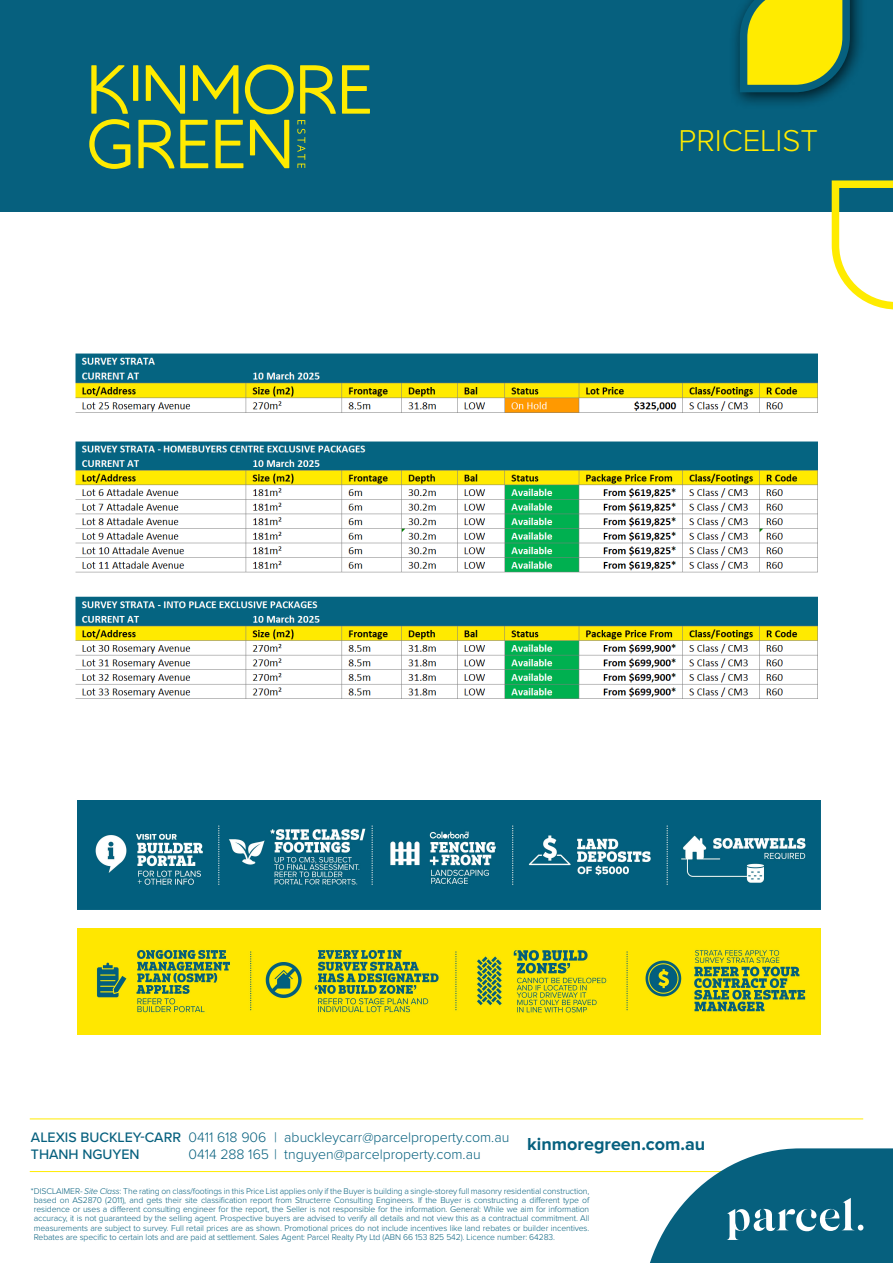
<style>
.page{position:relative;width:893px;height:1263px;background:#fff}
.page>*{position:absolute;margin:0;border:0;box-sizing:border-box;transform-origin:0 0}
.t1{font:300 31.2px "Proxima Nova";color:#ffeb00}
.t2{font:700 18px "Proxima Nova";color:#06607e}
.t3{font:300 14.25px/17.2px "Proxima Nova";color:#06607e}
.t4{font:300 8.7px/9.3px "Proxima Nova";letter-spacing:-.01em;color:#06607e;text-align:justify}
.s1{font-weight:500}
.s2{font-style:italic}
</style>
<div class="page">
<hr style="left:30px;top:1171px;width:774px;height:1px;background:#ffeb00">
<hr style="left:30px;top:1119px;width:833px;height:1px;background:#ffeb00">
<div style="left:0;top:0;width:893px;height:211px;background:#06607e"></div>
<div style="left:729px;top:0;width:138px;height:109px;background:#000;opacity:.75"></div>
<svg style="left:736px;top:0;width:118px;height:96px"></svg>
<svg style="left:138px;top:120px;width:36px;height:48px"></svg>
<svg style="left:180px;top:120px;width:28px;height:48px"></svg>
<svg style="left:215px;top:120px;width:28px;height:48px"></svg>
<svg style="left:250px;top:120px;width:39px;height:48px"></svg>
<div style="left:133px;top:65px;width:5px;height:36px;background:#ffeb00"></div>
<svg style="left:89px;top:65px;width:41px;height:104px"></svg>
<svg style="left:300px;top:65px;width:36px;height:49px"></svg>
<svg style="left:146px;top:65px;width:39px;height:49px"></svg>
<svg style="left:342px;top:65px;width:28px;height:49px"></svg>
<svg style="left:193px;top:65px;width:45px;height:49px"></svg>
<svg style="left:245px;top:65px;width:49px;height:49px"></svg>
<svg style="left:297px;top:120px;width:8px;height:48px"></svg>
<svg style="left:828px;top:180px;width:65px;height:130px"></svg>
<svg style="left:640px;top:1148px;width:253px;height:115px"></svg>
<img style="left:78px;top:928px;width:742px;height:106px">
<img style="left:78px;top:801px;width:742px;height:108px">
<img style="left:75px;top:354px;width:743px;height:58px">
<img style="left:75px;top:442px;width:743px;height:256px">
<h1 class="t1" style="left:678px;top:123px;width:141px">PRICELIST</h1>
<h3 class="t3" style="left:31px;top:1128px;width:480px"><span class="s1">ALEXIS BUCKLEY-CARR</span> 0411 618 906 | abuckleycarr@parcelproperty.com.au<br><span class="s1">THANH NGUYEN</span></h3>
<h2 class="t2" style="left:527px;top:1133px;width:180px">kinmoregreen.com.au</h2>
<p class="t4" style="left:34px;top:1186px;width:557px;text-indent:-3px">*DISCLAIMER- <span class="s2">Site Class</span>: The rating on class/footings in this Price List applies only if the Buyer is building a single-storey full masonry residential construction, based on AS2870 (2011), and gets their site classification report from Structerre Consulting Engineers. If the Buyer is constructing a different type of residence or uses a different consulting engineer for the report, the Seller is not responsible for the information. General: While we aim for information accuracy, it is not guaranteed by the selling agent. Prospective buyers are advised to verify all details and not view this as a contractual commitment. All measurements are subject to survey. Full retail prices are as shown. Promotional prices do not include incentives like land rebates or builder incentives.<br>Rebates are specific to certain lots and are paid at settlement. Sales Agent: Parcel Realty Pty Ltd (ABN 66 153 825 542). Licence number: 64283.</p>
<h3 class="t3" style="left:188px;top:1146px;width:294px">0414 288 165 | tnguyen@parcelproperty.com.au</h3>
</div>
